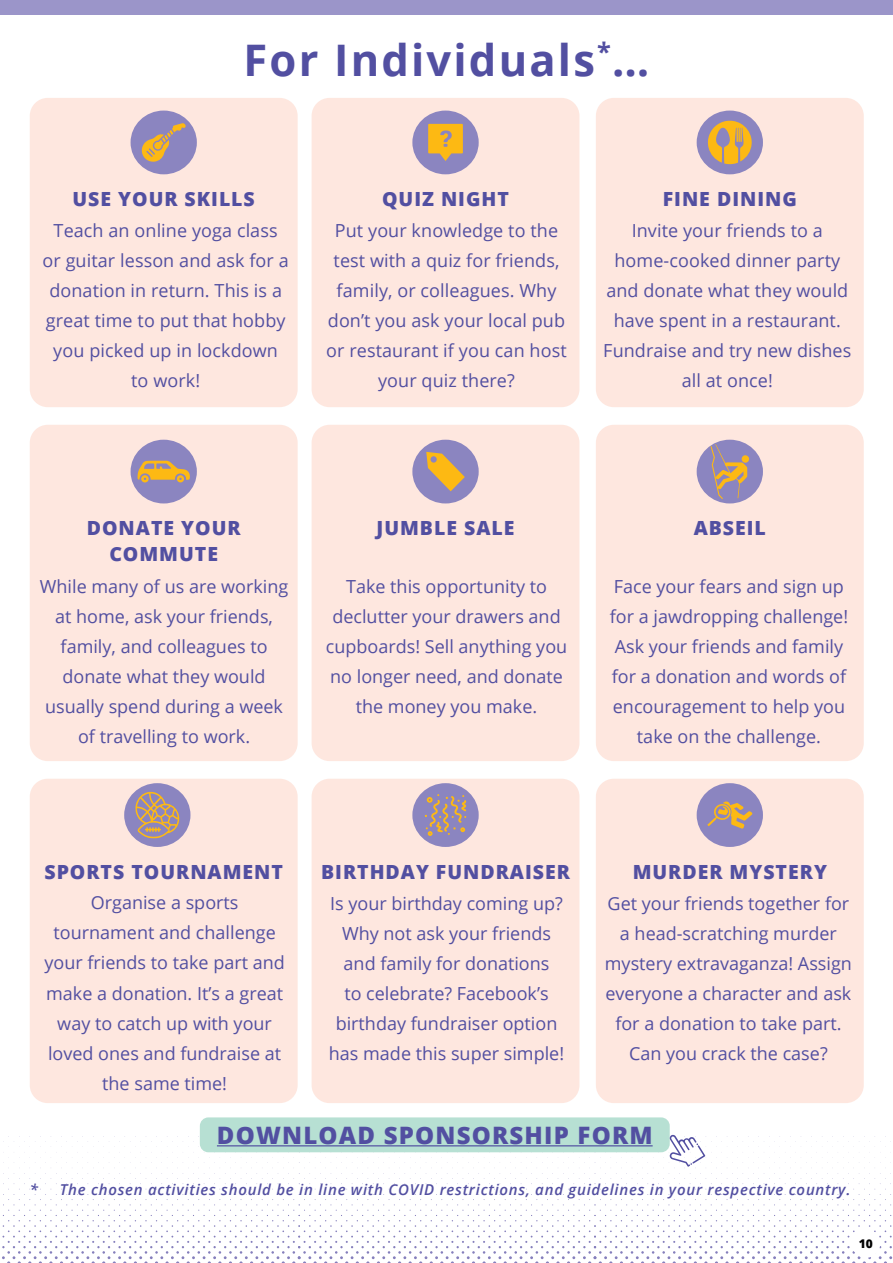
<style>
.page{position:relative;width:893px;height:1263px;background:#fff}
.page>*{position:absolute;margin:0;border:0;box-sizing:border-box;transform-origin:0 0}
.t1{font:700 43.5px "Open Sans";letter-spacing:.05em;color:#524fa1}
.t2{font:800 24px "Open Sans";letter-spacing:.05em;color:#524fa1}
.t3{font:800 19.5px/25.5px "Open Sans";letter-spacing:.05em;color:#524fa1;text-align:center}
.t4{font:18px/30px "Open Sans";color:#524fa1;text-align:center}
.t5{font:italic 600 15px "Open Sans";letter-spacing:.05em;color:#524fa1}
.t6{font:800 12px "Open Sans";color:#000}
</style>
<div class="page">
<div style="left:0;top:0;width:893px;height:15px;background:#9b95c9"></div>
<div style="left:30px;top:98px;width:268px;height:309px;background:#fee7df;border-radius:18px"></div>
<div style="left:30px;top:425px;width:268px;height:336px;background:#fee7df;border-radius:18px"></div>
<div style="left:30px;top:779px;width:268px;height:324px;background:#fee7df;border-radius:18px"></div>
<div style="left:312px;top:98px;width:267px;height:309px;background:#fee7df;border-radius:18px"></div>
<div style="left:312px;top:425px;width:267px;height:336px;background:#fee7df;border-radius:18px"></div>
<div style="left:312px;top:779px;width:267px;height:324px;background:#fee7df;border-radius:18px"></div>
<div style="left:596px;top:98px;width:268px;height:309px;background:#fee7df;border-radius:18px"></div>
<div style="left:596px;top:425px;width:268px;height:336px;background:#fee7df;border-radius:18px"></div>
<div style="left:596px;top:779px;width:268px;height:324px;background:#fee7df;border-radius:18px"></div>
<div style="left:200px;top:1117px;width:470px;height:35px;background:#b7e0d3;border-radius:9px"></div>
<svg style="left:2px;top:1134px;width:891px;height:129px"></svg>
<div style="left:131px;top:111px;width:66px;height:63px;background:#8b85c0;border-radius:50%"></div>
<div style="left:131px;top:440px;width:66px;height:63px;background:#8b85c0;border-radius:50%"></div>
<div style="left:124px;top:783px;width:66px;height:64px;background:#8b85c0;border-radius:50%"></div>
<div style="left:697px;top:111px;width:66px;height:63px;background:#8b85c0;border-radius:50%"></div>
<div style="left:697px;top:440px;width:66px;height:63px;background:#8b85c0;border-radius:50%"></div>
<div style="left:697px;top:783px;width:66px;height:64px;background:#8b85c0;border-radius:50%"></div>
<div style="left:412px;top:111px;width:67px;height:63px;background:#8b85c0;border-radius:50%"></div>
<div style="left:412px;top:783px;width:67px;height:64px;background:#8b85c0;border-radius:50%"></div>
<div style="left:412px;top:440px;width:67px;height:63px;background:#8b85c0;border-radius:50%"></div>
<svg style="left:141px;top:123px;width:45px;height:39px"></svg>
<svg style="left:428px;top:124px;width:35px;height:37px"></svg>
<svg style="left:708px;top:121px;width:44px;height:43px"></svg>
<svg style="left:138px;top:461px;width:52px;height:21px"></svg>
<svg style="left:425px;top:794px;width:41px;height:42px"></svg>
<svg style="left:710px;top:444px;width:39px;height:55px"></svg>
<svg style="left:135px;top:791px;width:44px;height:47px"></svg>
<svg style="left:426px;top:452px;width:39px;height:39px"></svg>
<svg style="left:707px;top:801px;width:46px;height:28px"></svg>
<h1 class="t1" style="left:244px;top:29px;width:407px">For Individuals<sup>*</sup>…</h1>
<p class="t3" style="left:73px;top:185px;width:184px">USE YOUR SKILLS</p>
<p class="t3" style="left:382px;top:185px;width:128px">QUIZ NIGHT</p>
<p class="t3" style="left:663px;top:185px;width:135px">FINE DINING</p>
<p class="t4" style="left:43px;top:215px;width:248px">Teach an online yoga class or guitar lesson and ask for a donation in return. This is a great time to put that hobby you picked up in lockdown to work!</p>
<p class="t4" style="left:326px;top:215px;width:242px">Put your knowledge to the test with a quiz for friends, family, or colleagues. Why don’t you ask your local pub or restaurant if you can host your quiz there?</p>
<p class="t4" style="left:603px;top:215px;width:250px">Invite your friends to a home-cooked dinner party and donate what they would have spent in a restaurant.<br>Fundraise and try new dishes all at once!</p>
<p class="t3" style="left:87px;top:514px;width:155px">DONATE YOUR<br>COMMUTE</p>
<p class="t3" style="left:377px;top:514px;width:139px">JUMBLE SALE</p>
<p class="t3" style="left:694px;top:514px;width:74px">ABSEIL</p>
<p class="t4" style="left:40px;top:571px;width:250px">While many of us are working at home, ask your friends, family, and colleagues to donate what they would usually spend during a week of travelling to work.</p>
<p class="t4" style="left:326px;top:571px;width:243px">Take this opportunity to declutter your drawers and cupboards! Sell anything you no longer need, and donate the money you make.</p>
<p class="t4" style="left:610px;top:571px;width:240px">Face your fears and sign up for a jawdropping challenge!<br>Ask your friends and family for a donation and words of encouragement to help you take on the challenge.</p>
<p class="t3" style="left:44px;top:858px;width:240px">SPORTS TOURNAMENT</p>
<p class="t3" style="left:321px;top:858px;width:250px">BIRTHDAY FUNDRAISER</p>
<p class="t3" style="left:633px;top:858px;width:196px">MURDER MYSTERY</p>
<p class="t4" style="left:44px;top:887px;width:242px">Organise a sports tournament and challenge your friends to take part and make a donation. It’s a great way to catch up with your loved ones and fundraise at the same time!</p>
<p class="t4" style="left:329px;top:887px;width:237px">Is your birthday coming up?<br>Why not ask your friends and family for donations<br>to celebrate? Facebook’s birthday fundraiser option has made this super simple!</p>
<p class="t4" style="left:605px;top:887px;width:249px">Get your friends together for a head-scratching murder mystery extravaganza! Assign everyone a character and ask for a donation to take part.<br>Can you crack the case?</p>
<h2 class="t2" style="left:217px;top:1117px;width:437px">DOWNLOAD SPONSORSHIP FORM</h2>
<p class="t5" style="left:30px;top:1179px;width:822px">* The chosen activities should be in line with COVID restrictions, and guidelines in your respective country.</p>
<p class="t6" style="left:859px;top:1235px;width:16px">10</p>
</div>
